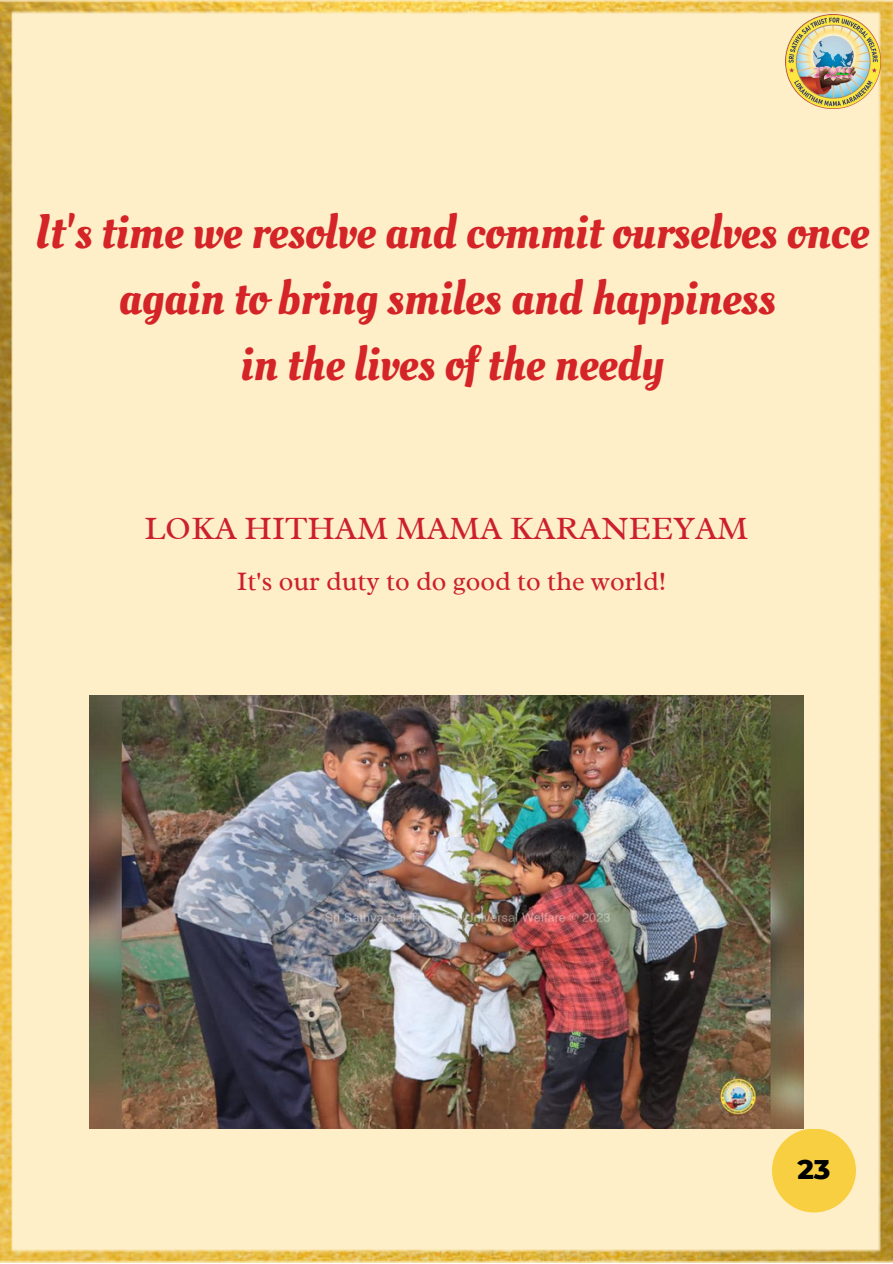
<style>
.page{position:relative;width:893px;height:1264px;background:#fff}
.page>*{position:absolute;margin:0;border:0;box-sizing:border-box;transform-origin:0 0}
.t1{font:48px/66.3px "Oleo Script";color:#d42428;text-align:center}
.t2{font:33px "Radley";color:#cc202d}
.t3{font:800 27.6px "Montserrat";color:#000}
.t4{font:27px "Radley";color:#cc202d}
</style>
<div class="page">
<img style="left:0;top:0;width:892px;height:1262px">
<img style="left:89px;top:695px;width:714px;height:433px">
<div style="left:772px;top:1128px;width:83px;height:84px;background:#f8cf40;border-radius:50%"></div>
<img style="left:785px;top:14px;width:95px;height:95px">
<p class="t1" style="left:35px;top:199px;width:835px">It's time we resolve and commit ourselves once again to bring smiles and happiness</p>
<p class="t1" style="left:240px;top:332px;width:424px">in the lives of the needy</p>
<p class="t2" style="left:144px;top:507px;width:605px">LOKA HITHAM MAMA KARANEEYAM</p>
<p class="t4" style="left:237px;top:564px;width:431px">It's our duty to do good to the world!</p>
<p class="t3" style="left:797px;top:1152px;width:35px">23</p>
</div>
